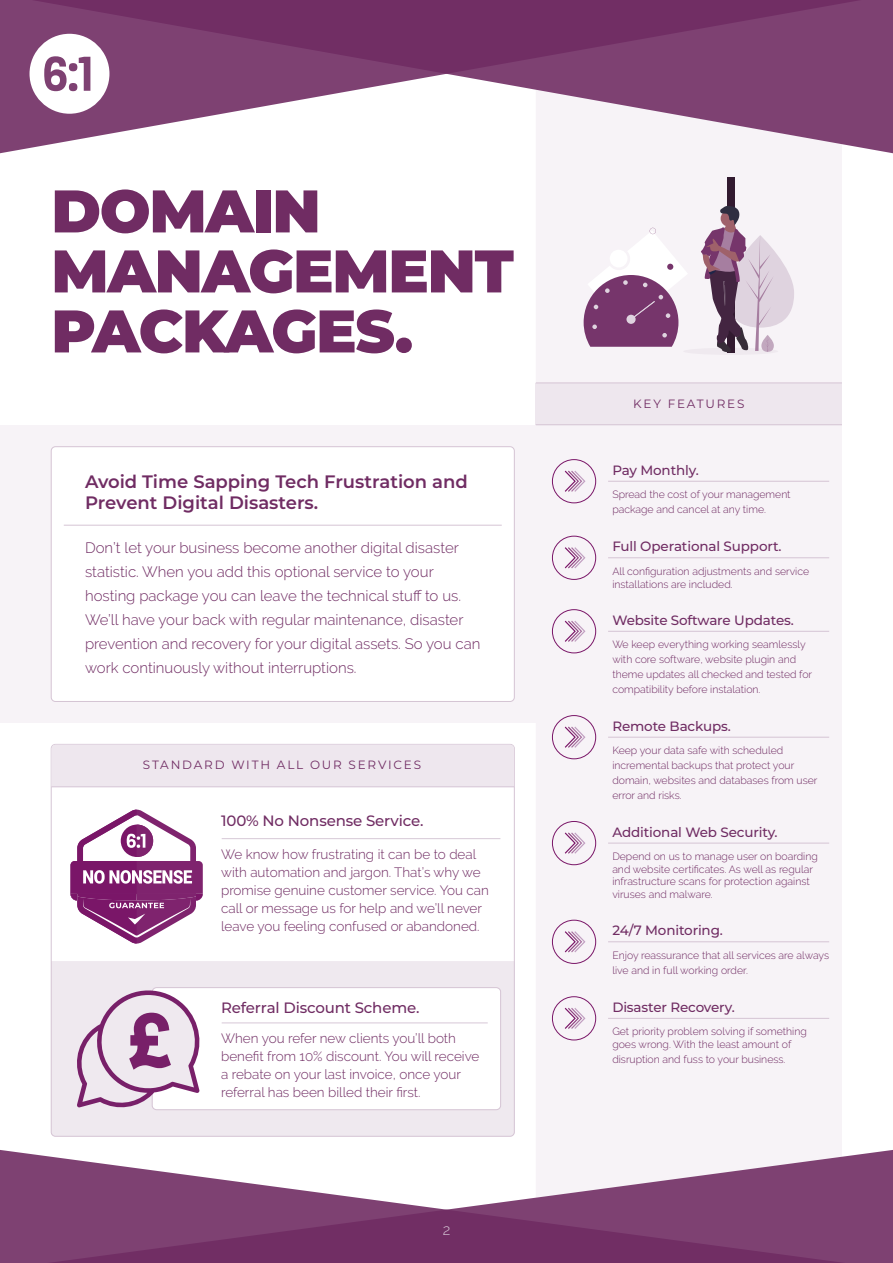
<style>
.page{position:relative;width:893px;height:1263px;background:#fff}
.page>*{position:absolute;margin:0;border:0;box-sizing:border-box;transform-origin:0 0}
.t1{font:900 60px/60px "Montserrat";letter-spacing:-.02em;color:#702c63}
.t2{font:600 18px/21.6px "Montserrat";color:#702c63}
.t3{font:300 15px/24px "Raleway";color:#702c63}
.t4{font:500 15px "Montserrat";letter-spacing:-.01em;color:#702c63}
.t5{font:300 15px "Raleway";color:#d5c4d4}
.t6{font:300 13.5px/18px "Raleway";color:#702c63}
.t7{font:500 13.5px "Montserrat";letter-spacing:-.01em;color:#702c63}
.t8{font:12px "Montserrat";letter-spacing:.15em;color:#702c63}
.t9{font:300 10.5px/15px "Raleway";color:#702c63}
</style>
<div class="page">
<div style="left:536px;top:158px;width:306px;height:988px;background:#f7f3f7"></div>
<svg style="left:0;top:0;width:893px;height:158px"></svg>
<svg style="left:0;top:1146px;width:893px;height:117px"></svg>
<svg style="left:30px;top:34px;width:79px;height:80px"></svg>
<div style="left:0;top:425px;width:842px;height:298px;background:#f7f3f7"></div>
<div style="left:51px;top:447px;width:463px;height:254px;background:#fff;border-radius:4px"></div>
<div style="left:51px;top:446px;width:463px;height:256px;border:1px solid #d5c4d4;border-radius:4px"></div>
<div style="left:536px;top:383px;width:306px;height:42px;background:#eee7ee"></div>
<hr style="left:536px;top:383px;width:306px;height:1px;background:#d5c4d4">
<hr style="left:536px;top:424px;width:306px;height:1px;background:#d5c4d4">
<hr style="left:64px;top:525px;width:438px;height:1px;background:#d5c4d4">
<div style="left:51px;top:961px;width:463px;height:175px;background:#efe9ef"></div>
<div style="left:51px;top:744px;width:463px;height:42px;background:#eee7ee"></div>
<hr style="left:51px;top:786px;width:463px;height:1px;background:#d5c4d4">
<div style="left:683px;top:348px;width:95px;height:7px;background:#efe9ef;border-radius:50%"></div>
<div style="left:728px;top:177px;width:7px;height:175px;background:#321a30"></div>
<svg style="left:584px;top:228px;width:104px;height:119px"></svg>
<div style="left:610px;top:250px;width:17px;height:17px;background:#fff;border-radius:50%"></div>
<svg style="left:700px;top:206px;width:94px;height:148px"></svg>
<svg style="left:73px;top:985px;width:428px;height:126px"></svg>
<hr style="left:222px;top:1023px;width:266px;height:1px;background:#d7c8d7">
<svg style="left:70px;top:810px;width:133px;height:133px"></svg>
<hr style="left:222px;top:838px;width:278px;height:1px;background:#d7c8d7">
<hr style="left:608px;top:481px;width:221px;height:1px;background:#d5c4d4">
<hr style="left:608px;top:557px;width:221px;height:1px;background:#d5c4d4">
<hr style="left:608px;top:631px;width:221px;height:1px;background:#d5c4d4">
<hr style="left:608px;top:737px;width:221px;height:1px;background:#d5c4d4">
<hr style="left:608px;top:843px;width:221px;height:1px;background:#d5c4d4">
<hr style="left:608px;top:941px;width:221px;height:1px;background:#d5c4d4">
<hr style="left:608px;top:1018px;width:221px;height:1px;background:#d5c4d4">
<div style="left:552px;top:459px;width:44px;height:44px;border:1px solid #7a1668;border-radius:50%"></div>
<svg style="left:565px;top:471px;width:20px;height:21px"></svg>
<div style="left:552px;top:536px;width:44px;height:44px;border:1px solid #7a1668;border-radius:50%"></div>
<svg style="left:565px;top:547px;width:20px;height:21px"></svg>
<div style="left:552px;top:609px;width:44px;height:44px;border:1px solid #7a1668;border-radius:50%"></div>
<svg style="left:565px;top:621px;width:20px;height:21px"></svg>
<div style="left:552px;top:715px;width:44px;height:44px;border:1px solid #7a1668;border-radius:50%"></div>
<svg style="left:565px;top:726px;width:20px;height:22px"></svg>
<div style="left:552px;top:821px;width:44px;height:44px;border:1px solid #7a1668;border-radius:50%"></div>
<svg style="left:565px;top:832px;width:20px;height:22px"></svg>
<div style="left:552px;top:920px;width:44px;height:44px;border:1px solid #7a1668;border-radius:50%"></div>
<svg style="left:565px;top:931px;width:20px;height:21px"></svg>
<div style="left:552px;top:996px;width:44px;height:44px;border:1px solid #7a1668;border-radius:50%"></div>
<svg style="left:565px;top:1008px;width:20px;height:21px"></svg>
<p class="t1" style="left:51px;top:177px;width:271px">DOMAIN</p>
<p class="t1" style="left:51px;top:237px;width:464px">MANAGEMENT<br>PACKAGES.</p>
<p class="t2" style="left:85px;top:470px;width:384px">Avoid Time Sapping Tech Frustration and<br>Prevent Digital Disasters.</p>
<p class="t3" style="left:85px;top:536px;width:397px">Don’t let your business become another digital disaster statistic. When you add this optional service to your hosting package you can leave the technical stuff to us.<br>We’ll have your back with regular maintenance, disaster prevention and recovery for your digital assets. So you can work continuously without interruptions.</p>
<p class="t8" style="left:143px;top:757px;width:280px">STANDARD WITH ALL OUR SERVICES</p>
<p class="t4" style="left:221px;top:811px;width:204px">100% No Nonsense Service.</p>
<p class="t6" style="left:221px;top:845px;width:269px">We know how frustrating it can be to deal with automation and jargon. That’s why we promise genuine customer service. You can call or message us for help and we’ll never leave you feeling confused or abandoned.</p>
<p class="t4" style="left:221px;top:997px;width:200px">Referral Discount Scheme.</p>
<p class="t6" style="left:221px;top:1029px;width:260px">When you refer new clients you’ll both benefit from 10% discount. You will receive a rebate on your last invoice, once your referral has been billed their first.</p>
<h3 class="t5" style="left:443px;top:1221px;width:9px">2</h3>
<p class="t8" style="left:633px;top:396px;width:113px">KEY FEATURES</p>
<p class="t7" style="left:612px;top:461px;width:88px">Pay Monthly.</p>
<p class="t9" style="left:612px;top:487px;width:180px">Spread the cost of your management package and cancel at any time.</p>
<p class="t7" style="left:612px;top:537px;width:171px">Full Operational Support.</p>
<p class="t9" style="left:612px;top:565px;width:198px;line-height:12.6px">All configuration adjustments and service installations are included.</p>
<p class="t7" style="left:612px;top:611px;width:183px">Website Software Updates.</p>
<p class="t9" style="left:612px;top:637px;width:201px">We keep everything working seamlessly with core software, website plugin and theme updates all checked and tested for compatibility before instalation.</p>
<p class="t7" style="left:612px;top:717px;width:120px">Remote Backups.</p>
<p class="t9" style="left:612px;top:743px;width:207px">Keep your data safe with scheduled incremental backups that protect your domain, websites and databases from user error and risks.</p>
<p class="t7" style="left:612px;top:822px;width:167px">Additional Web Security.</p>
<p class="t9" style="left:612px;top:850px;width:207px;line-height:12.6px">Depend on us to manage user on boarding and website certificates. As well as regular infrastructure scans for protection against viruses and malware.</p>
<p class="t7" style="left:612px;top:921px;width:112px">24/7 Monitoring.</p>
<p class="t9" style="left:612px;top:948px;width:218px">Enjoy reassurance that all services are always live and in full working order.</p>
<p class="t7" style="left:612px;top:998px;width:124px">Disaster Recovery.</p>
<p class="t9" style="left:612px;top:1025px;width:196px;line-height:12.6px">Get priority problem solving if something goes wrong. With the least amount of</p>
<p class="t9" style="left:612px;top:1052px;width:175px">disruption and fuss to your business.</p>
</div>
